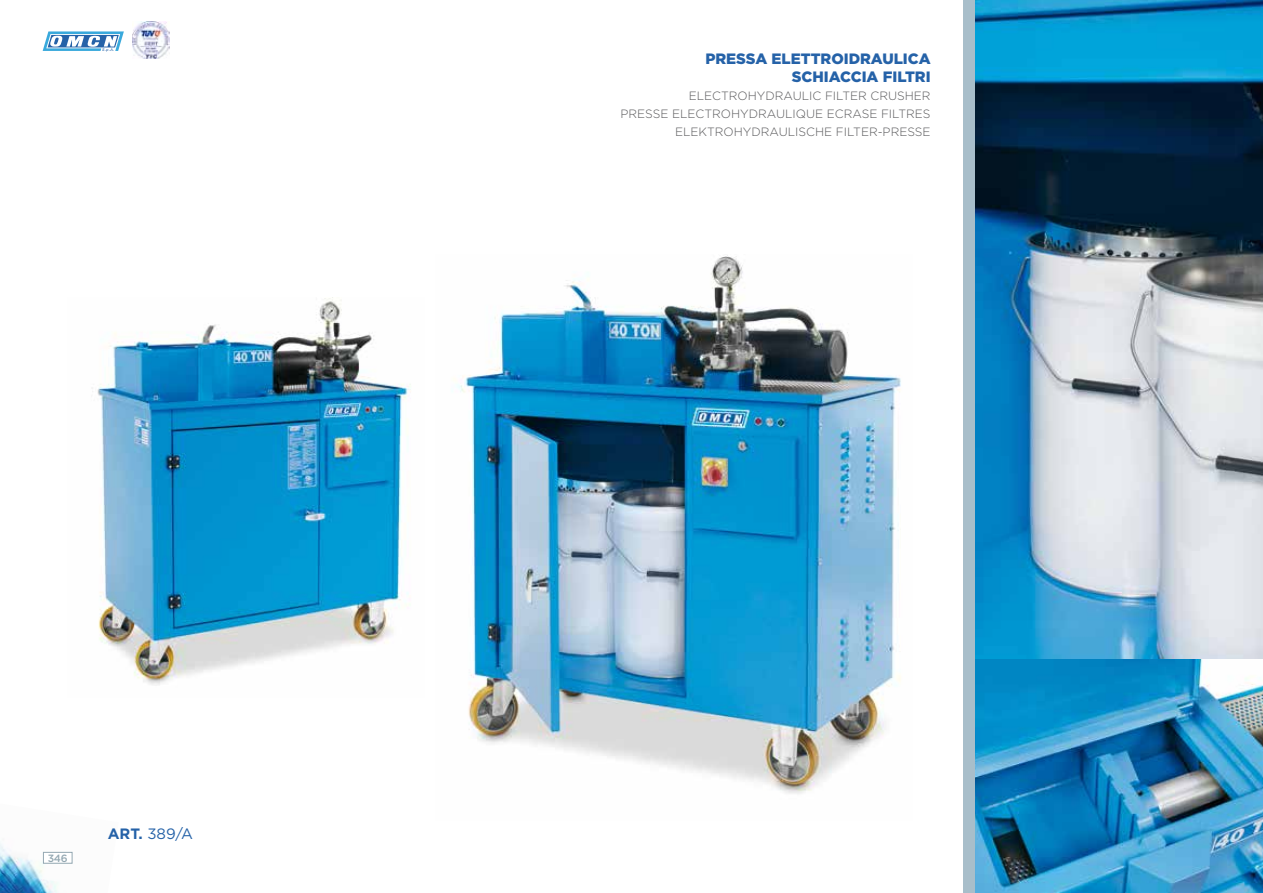
<style>
.page{position:relative;width:1263px;height:893px;background:#fff}
.page>*{position:absolute;margin:0;border:0;box-sizing:border-box;transform-origin:0 0}
.t1{font:900 15px/18px "Gotham";color:#2562a8;text-align:right}
.t2{font:15px "Gotham";color:#2562a8}
.t3{font:300 12px/18px "Gotham";color:#58585a;text-align:right}
.t4{font:500 10.5px "Gotham";color:#94a8b2}
.s1{font-weight:700}
</style>
<div class="page">
<img style="left:0;top:843px;width:73px;height:50px">
<svg style="left:42px;top:31px;width:82px;height:21px"></svg>
<img style="left:133px;top:21px;width:37px;height:37px">
<div style="left:43px;top:852px;width:29px;height:11px;background:#fff;border:1px solid #94a8b2"></div>
<img style="left:975px;top:0;width:288px;height:893px">
<img style="left:92px;top:298px;width:319px;height:387px">
<img style="left:457px;top:255px;width:444px;height:539px">
<div style="left:963px;top:0;width:12px;height:893px;background:#a8beca"></div>
<p class="t4" style="left:48px;top:852px;width:22px">346</p>
<p class="t2" style="left:108px;top:825px;width:87px"><span class="s1">ART.</span> 389/A</p>
<p class="t1" style="left:705px;top:49px;width:227px">PRESSA ELETTROIDRAULICA<br>SCHIACCIA FILTRI</p>
<p class="t3" style="left:620px;top:87px;width:312px">ELECTROHYDRAULIC FILTER CRUSHER<br>PRESSE ELECTROHYDRAULIQUE ECRASE FILTRES<br>ELEKTROHYDRAULISCHE FILTER-PRESSE</p>
</div>
